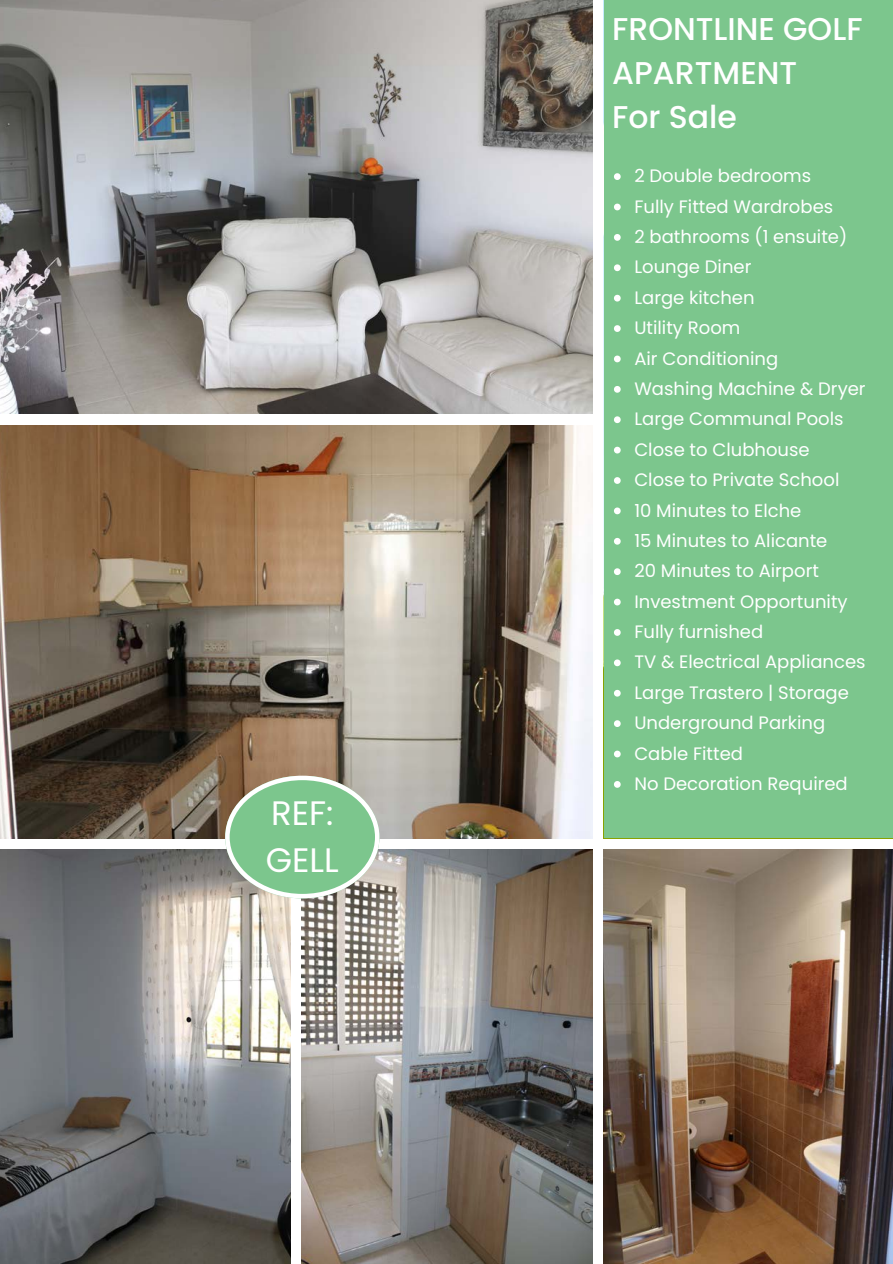
<style>
.page{position:relative;width:893px;height:1264px;background:#fff}
.page>*{position:absolute;margin:0;border:0;box-sizing:border-box;transform-origin:0 0}
.t1{font:33.9px "Poppins";color:#fff}
.t2{font:500 31.5px/43.8px "Poppins";color:#fff}
.t3{font:18px "Poppins";color:#fff}
</style>
<div class="page">
<img style="left:0;top:0;width:592px;height:413px">
<img style="left:0;top:425px;width:592px;height:413px">
<img style="left:0;top:849px;width:290px;height:414px">
<img style="left:302px;top:849px;width:290px;height:414px">
<img style="left:603px;top:849px;width:289px;height:414px">
<div style="left:603px;top:0;width:289px;height:837px;background:#7cc68d"></div>
<svg style="left:614px;top:173px;width:6px;height:7px"></svg>
<svg style="left:614px;top:204px;width:6px;height:6px"></svg>
<svg style="left:614px;top:234px;width:6px;height:7px"></svg>
<svg style="left:614px;top:264px;width:6px;height:7px"></svg>
<svg style="left:614px;top:295px;width:6px;height:6px"></svg>
<svg style="left:614px;top:325px;width:6px;height:7px"></svg>
<svg style="left:614px;top:355px;width:6px;height:7px"></svg>
<svg style="left:614px;top:386px;width:6px;height:7px"></svg>
<svg style="left:614px;top:416px;width:6px;height:7px"></svg>
<svg style="left:614px;top:447px;width:6px;height:6px"></svg>
<svg style="left:614px;top:477px;width:6px;height:7px"></svg>
<svg style="left:614px;top:507px;width:6px;height:7px"></svg>
<svg style="left:614px;top:538px;width:6px;height:6px"></svg>
<svg style="left:614px;top:568px;width:6px;height:7px"></svg>
<svg style="left:614px;top:598px;width:6px;height:7px"></svg>
<svg style="left:614px;top:629px;width:6px;height:7px"></svg>
<svg style="left:614px;top:659px;width:6px;height:7px"></svg>
<svg style="left:614px;top:690px;width:6px;height:6px"></svg>
<svg style="left:614px;top:720px;width:6px;height:7px"></svg>
<svg style="left:614px;top:750px;width:6px;height:7px"></svg>
<svg style="left:614px;top:781px;width:6px;height:6px"></svg>
<svg style="left:225px;top:775px;width:154px;height:123px;background:#90c095"></svg>
<p class="t1" style="left:271px;top:789px;width:64px">REF:</p>
<p class="t1" style="left:266px;top:836px;width:75px">GELL</p>
<p class="t2" style="left:612px;top:7px;width:252px">FRONTLINE GOLF<br>APARTMENT</p>
<p class="t2" style="left:612px;top:95px;width:126px">For Sale</p>
<p class="t3" style="left:634px;top:163px;width:178px">2 Double bedrooms</p>
<p class="t3" style="left:634px;top:194px;width:200px">Fully Fitted Wardrobes</p>
<p class="t3" style="left:634px;top:224px;width:214px">2 bathrooms (1 ensuite)</p>
<p class="t3" style="left:634px;top:254px;width:119px">Lounge Diner</p>
<p class="t3" style="left:634px;top:285px;width:122px">Large kitchen</p>
<p class="t3" style="left:634px;top:315px;width:108px">Utility Room</p>
<p class="t3" style="left:634px;top:345px;width:145px">Air Conditioning</p>
<p class="t3" style="left:634px;top:376px;width:233px">Washing Machine &amp; Dryer</p>
<p class="t3" style="left:634px;top:406px;width:211px">Large Communal Pools</p>
<p class="t3" style="left:634px;top:437px;width:177px">Close to Clubhouse</p>
<p class="t3" style="left:634px;top:467px;width:206px">Close to Private School</p>
<p class="t3" style="left:634px;top:497px;width:168px">10 Minutes to Elche</p>
<p class="t3" style="left:634px;top:528px;width:194px">15 Minutes to Alicante</p>
<p class="t3" style="left:634px;top:558px;width:186px">20 Minutes to Airport</p>
<p class="t3" style="left:634px;top:588px;width:215px">Investment Opportunity</p>
<p class="t3" style="left:634px;top:619px;width:130px">Fully furnished</p>
<p class="t3" style="left:634px;top:649px;width:233px">TV &amp; Electrical Appliances</p>
<p class="t3" style="left:634px;top:680px;width:216px">Large Trastero | Storage</p>
<p class="t3" style="left:634px;top:710px;width:192px">Underground Parking</p>
<p class="t3" style="left:634px;top:740px;width:110px">Cable Fitted</p>
<p class="t3" style="left:634px;top:771px;width:215px">No Decoration Required</p>
</div>
